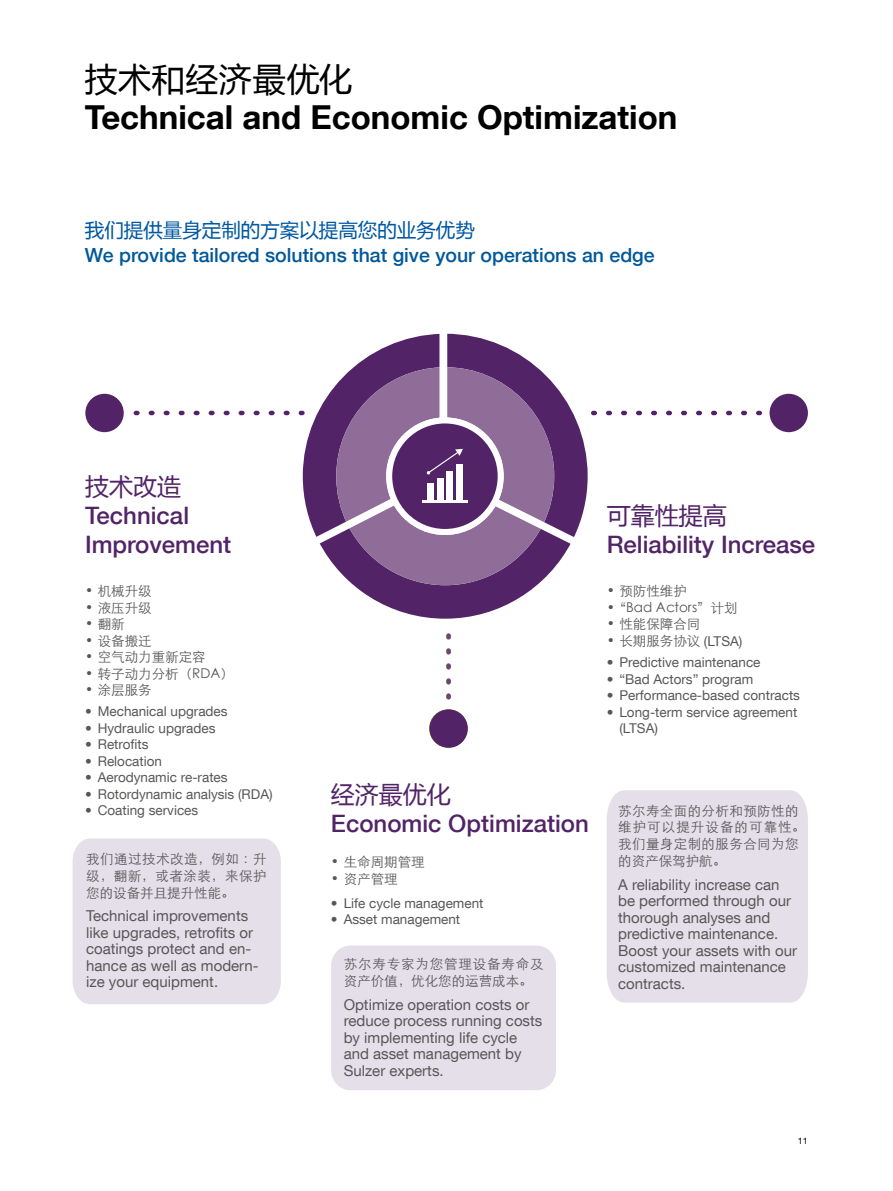
<style>
.page{position:relative;width:893px;height:1191px;background:#fff}
.page>*{position:absolute;margin:0;border:0;box-sizing:border-box;transform-origin:0 0}
.Title-1{font:700 33px "Helvetica Neue LT Com";color:#000}
.Title-1-2{font:33px "Microsoft Ya Hei";letter-spacing:.015em;color:#000}
.t1{font:500 24px/28.8px "Helvetica Neue LT Com";color:#522467}
.t2{font:24px "Microsoft Ya Hei";color:#522467}
.Title-2{font:500 19.5px "Helvetica Neue LT Com";color:#00589a}
.Title-2-2{font:19.5px "Microsoft Ya Hei";color:#0058a2}
.t3{font:15px/16.5px "Helvetica Neue LT Com";color:#575756}
.t4{font:13.5px/16.5px "Helvetica Neue LT Com";color:#575756}
.c-bodytext{font:13.5px/17px "ST Xihei";color:#575756;text-align:justify}
.c-bodytext-2{font:13.5px/16.8px "ST Xihei";letter-spacing:.03em;color:#575756}
.c-bodytext-3{font:13.5px/17.2px "ST Xihei";letter-spacing:.06em;color:#575756}
.t5{font:9px "Helvetica Neue LT Com";color:#000}
.s1{font-family:"Microsoft Ya Hei";font-weight:400}
.s2{font-family:"Helvetica Neue LT Com"}
</style>
<div class="page">
<div style="left:85px;top:394px;width:39px;height:38px;background:#522467;border-radius:50%"></div>
<div style="left:769px;top:394px;width:39px;height:38px;background:#522467;border-radius:50%"></div>
<div style="left:73px;top:838px;width:208px;height:166px;background:#e5dfea"></div>
<div style="left:331px;top:945px;width:225px;height:145px;background:#e5dfea;border-radius:20px"></div>
<div style="left:607px;top:790px;width:201px;height:212px;background:#e5dfea"></div>
<svg style="left:446px;top:633px;width:5px;height:66px"></svg>
<div style="left:429px;top:709px;width:39px;height:38px;background:#522467;border-radius:50%"></div>
<svg style="left:134px;top:333px;width:628px;height:285px"></svg>
<hr style="left:422px;top:500px;width:46px;height:3px;background:#fff">
<p class="Title-1-2" style="left:85px;top:57px;width:269px">技术和经济最优化</p>
<p class="Title-1" style="left:85px;top:96px;width:594px">Technical and Economic Optimization</p>
<p class="Title-2-2" style="left:85px;top:217px;width:391px">我们提供量身定制的方案以提高您的业务优势</p>
<p class="Title-2" style="left:85px;top:243px;width:571px">We provide tailored solutions that give your operations an edge</p>
<p class="t1" style="left:85px;top:472px;width:148px"><span class="s1">技术改造<br></span>Technical<br>Improvement</p>
<p class="c-bodytext" style="left:85px;top:581px;width:68px">• 机械升级</p>
<p class="c-bodytext" style="left:85px;top:598px;width:68px">• 液压升级</p>
<p class="c-bodytext" style="left:85px;top:614px;width:41px">• 翻新</p>
<p class="c-bodytext" style="left:85px;top:631px;width:68px">• 设备搬迁</p>
<p class="c-bodytext" style="left:85px;top:647px;width:122px">• 空气动力重新定容</p>
<p class="c-bodytext" style="left:85px;top:664px;width:150px">• 转子动力分析（RDA）</p>
<p class="c-bodytext" style="left:85px;top:680px;width:68px">• 涂层服务</p>
<p class="t4" style="left:85px;top:703px;width:144px">• Mechanical upgrades</p>
<p class="t4" style="left:85px;top:719px;width:132px">• Hydraulic upgrades</p>
<p class="t4" style="left:85px;top:736px;width:65px">• Retrofits</p>
<p class="t4" style="left:85px;top:752px;width:79px">• Relocation</p>
<p class="t4" style="left:85px;top:769px;width:144px">• Aerodynamic re-rates</p>
<p class="t4" style="left:85px;top:785px;width:189px">• Rotordynamic analysis (RDA)</p>
<p class="t4" style="left:85px;top:802px;width:115px">• Coating services</p>
<p class="c-bodytext" style="left:86px;top:849px;width:182px">我们通过技术改造，例如：升级，翻新，或者涂装，来保护您的设备并且提升性能。</p>
<p class="t3" style="left:86px;top:907px;width:174px">Technical improvements like upgrades, retrofits or coatings protect and en&shy;hance as well as modern&shy;ize your equipment.</p>
<p class="t2" style="left:331px;top:778px;width:122px">经济最优化</p>
<p class="t1" style="left:331px;top:809px;width:259px">Economic Optimization</p>
<p class="c-bodytext" style="left:331px;top:852px;width:95px">• 生命周期管理</p>
<p class="c-bodytext" style="left:331px;top:869px;width:68px">• 资产管理</p>
<p class="t4" style="left:331px;top:894px;width:154px">• Life cycle management</p>
<p class="t4" style="left:331px;top:911px;width:131px">• Asset management</p>
<p class="c-bodytext-3" style="left:344px;top:954px;width:201px">苏尔寿专家为您管理设备寿命及资产价值，优化您的运营成本。</p>
<p class="t3" style="left:344px;top:995px;width:200px">Optimize operation costs or reduce process running costs by implementing life cycle and asset management by<br>Sulzer experts.</p>
<p class="t2" style="left:607px;top:499px;width:121px">可靠性提高</p>
<p class="t1" style="left:607px;top:530px;width:210px">Reliability Increase</p>
<p class="c-bodytext" style="left:607px;top:582px;width:82px">• 预防性维护</p>
<p class="c-bodytext" style="left:607px;top:598px;width:133px">•“Bad Actors”计划</p>
<p class="c-bodytext" style="left:607px;top:615px;width:95px">• 性能保障合同</p>
<p class="c-bodytext" style="left:607px;top:631px;width:137px">• 长期服务协议 <span class="s2">(LTSA)</span></p>
<p class="t4" style="left:607px;top:654px;width:155px">• Predictive maintenance</p>
<p class="t4" style="left:607px;top:670px;width:148px">• “Bad Actors” program</p>
<p class="t4" style="left:607px;top:687px;width:195px">• Performance-based contracts</p>
<p class="t4" style="left:619px;top:703px;width:179px;text-indent:-13px">• Long-term service agreement (LTSA)</p>
<p class="c-bodytext-2" style="left:618px;top:801px;width:189px">苏尔寿全面的分析和预防性的维护可以提升设备的可靠性。我们量身定制的服务合同为您的资产保驾护航。</p>
<p class="t3" style="left:618px;top:875px;width:180px">A reliability increase can be performed through our thorough analyses and predictive maintenance.<br>Boost your assets with our customized maintenance contracts.</p>
<p class="t5" style="left:798px;top:1135px;width:12px">11</p>
</div>
